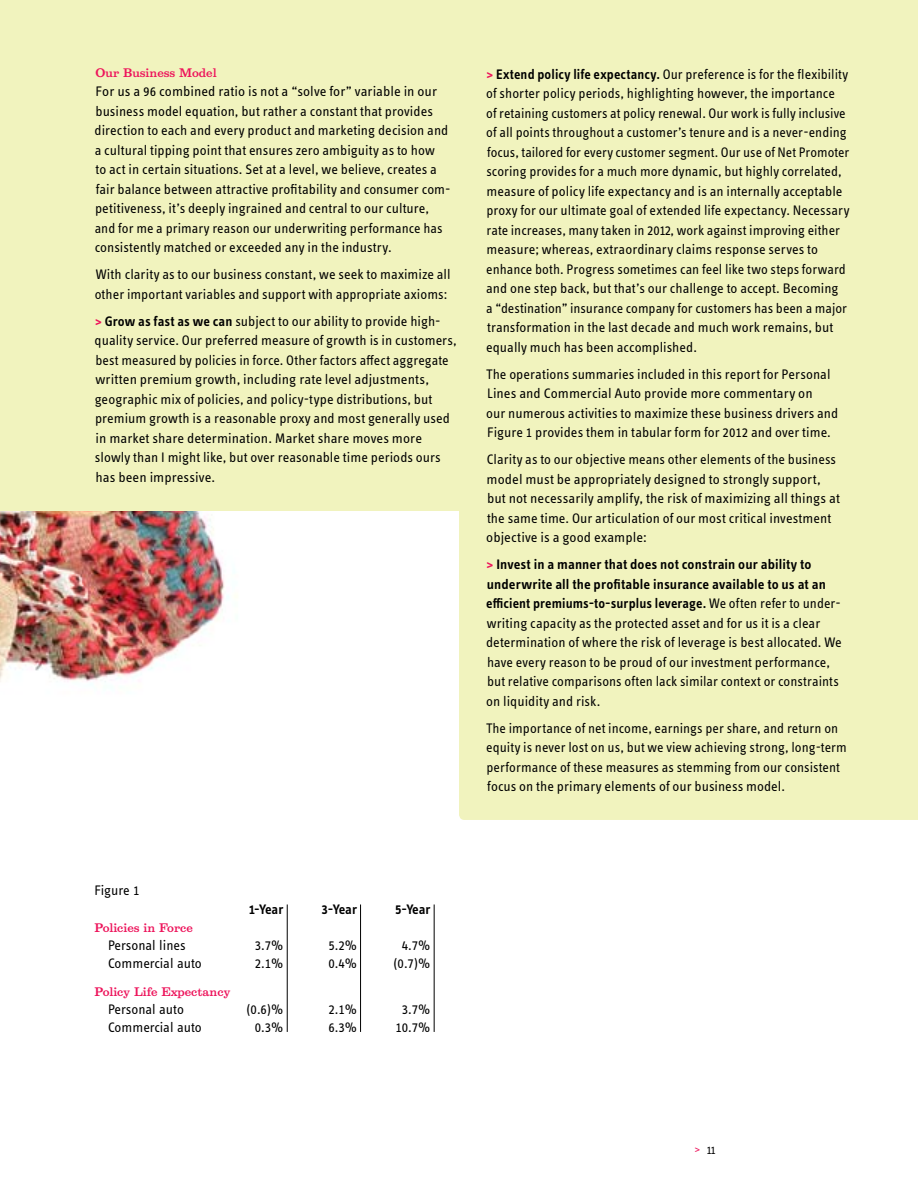
<style>
.page{position:relative;width:918px;height:1188px;background:#fff}
.page>*{position:absolute;margin:0;border:0;box-sizing:border-box;transform-origin:0 0}
.t1{font:14.25px/19.5px "Info OT Text";letter-spacing:.005em;color:#000}
.t2{font:600 14.25px "Info OT Text";letter-spacing:-.005em;color:#000}
.t3{font:12px "Info OT Text";color:#000}
.t4{font:500 11.25px "Belizio";color:#ed145b}
.s1{font-weight:700;color:#ed145b}
.s2{font-weight:600}
.s3{color:#ed145b}
</style>
<div class="page">
<img style="left:0;top:510px;width:249px;height:175px">
<div style="left:0;top:0;width:459px;height:510px;background:#f1f3be"></div>
<div style="left:459px;top:0;width:459px;height:820px;background:#f1f3be"></div>
<hr style="left:360px;top:904px;width:1px;height:128px;background:#000">
<hr style="left:287px;top:904px;width:1px;height:128px;background:#000">
<hr style="left:434px;top:904px;width:1px;height:128px;background:#000">
<p class="t4" style="left:96px;top:65px;width:123px">Our Business Model</p>
<p class="t1" style="left:95px;top:81px;width:357px">For us a 96 combined ratio is not a “solve for” variable in our business model equation, but rather a constant that provides direction to each and every product and marketing decision and a cultural tipping point that ensures zero ambiguity as to how<br>to act in certain situations. Set at a level, we believe, creates a fair balance between attractive profitability and consumer com&shy;petitiveness, it’s deeply ingrained and central to our culture, and for me a primary reason our underwriting performance has consistently matched or exceeded any in the industry.</p>
<p class="t1" style="left:95px;top:265px;width:357px">With clarity as to our business constant, we seek to maximize all other important variables and support with appropriate axioms:</p>
<p class="t1" style="left:95px;top:311px;width:364px"><span class="s1">&gt;</span> <span class="s2">Grow as fast as we can</span> subject to our ability to provide high&shy;quality service. Our preferred measure of growth is in customers, best measured by policies in force. Other factors affect aggregate written premium growth, including rate level adjustments, geographic mix of policies, and policy-type distributions, but premium growth is a reasonable proxy and most generally used in market share determination. Market share moves more slowly than I might like, but over reasonable time periods ours has been impressive.</p>
<p class="t1" style="left:486px;top:64px;width:365px"><span class="s1">&gt;</span> <span class="s2">Extend policy life expectancy.</span> Our preference is for the flexibility of shorter policy periods, highlighting however, the importance<br>of retaining customers at policy renewal. Our work is fully inclusive of all points throughout a customer’s tenure and is a never-ending focus, tailored for every customer segment. Our use of Net Promoter scoring provides for a much more dynamic, but highly correlated, measure of policy life expectancy and is an internally acceptable proxy for our ultimate goal of extended life expectancy. Necessary rate increases, many taken in 2012, work against improving either measure; whereas, extraordinary claims response serves to enhance both. Progress sometimes can feel like two steps forward and one step back, but that’s our challenge to accept. Becoming<br>a “destination” insurance company for customers has been a major transformation in the last decade and much work remains, but equally much has been accomplished.</p>
<p class="t1" style="left:486px;top:364px;width:354px">The operations summaries included in this report for Personal Lines and Commercial Auto provide more commentary on<br>our numerous activities to maximize these business drivers and Figure 1 provides them in tabular form for 2012 and over time.</p>
<p class="t1" style="left:486px;top:450px;width:355px">Clarity as to our objective means other elements of the business model must be appropriately designed to strongly support, but not necessarily amplify, the risk of maximizing all things at the same time. Our articulation of our most critical investment objective is a good example:</p>
<p class="t1" style="left:486px;top:555px;width:357px"><span class="s1">&gt;</span> <span class="s2">Invest in a manner that does not constrain our ability to underwrite all the profitable insurance available to us at an efficient premiums-to-surplus leverage.</span> We often refer to under&shy;writing capacity as the protected asset and for us it is a clear determination of where the risk of leverage is best allocated. We have every reason to be proud of our investment performance, but relative comparisons often lack similar context or constraints on liquidity and risk.</p>
<p class="t1" style="left:486px;top:718px;width:362px">The importance of net income, earnings per share, and return on equity is never lost on us, but we view achieving strong, long-term performance of these measures as stemming from our consistent focus on the primary elements of our business model.</p>
<p class="t1" style="left:95px;top:881px;width:47px">Figure 1</p>
<p class="t2" style="left:249px;top:900px;width:36px">1-Year</p>
<p class="t2" style="left:322px;top:900px;width:37px">3-Year</p>
<p class="t2" style="left:395px;top:900px;width:37px">5-Year</p>
<p class="t4" style="left:94px;top:920px;width:100px">Policies in Force</p>
<p class="t1" style="left:108px;top:935px;width:79px">Personal lines</p>
<p class="t1" style="left:255px;top:935px;width:30px">3.7%</p>
<p class="t1" style="left:328px;top:935px;width:30px">5.2%</p>
<p class="t1" style="left:402px;top:935px;width:30px">4.7%</p>
<p class="t1" style="left:108px;top:953px;width:95px">Commercial auto</p>
<p class="t1" style="left:255px;top:953px;width:30px">2.1%</p>
<p class="t1" style="left:328px;top:953px;width:30px">0.4%</p>
<p class="t1" style="left:393px;top:953px;width:39px">(0.7)%</p>
<p class="t4" style="left:94px;top:985px;width:137px">Policy Life Expectancy</p>
<p class="t1" style="left:108px;top:999px;width:78px">Personal auto</p>
<p class="t1" style="left:246px;top:999px;width:39px">(0.6)%</p>
<p class="t1" style="left:328px;top:999px;width:30px">2.1%</p>
<p class="t1" style="left:402px;top:999px;width:30px">3.7%</p>
<p class="t1" style="left:108px;top:1017px;width:95px">Commercial auto</p>
<p class="t1" style="left:255px;top:1017px;width:30px">0.3%</p>
<p class="t1" style="left:328px;top:1017px;width:30px">6.3%</p>
<p class="t1" style="left:395px;top:1017px;width:37px">10.7%</p>
<p class="t3" style="left:694px;top:1143px;width:23px"><span class="s3">&gt;</span> 11</p>
</div>
